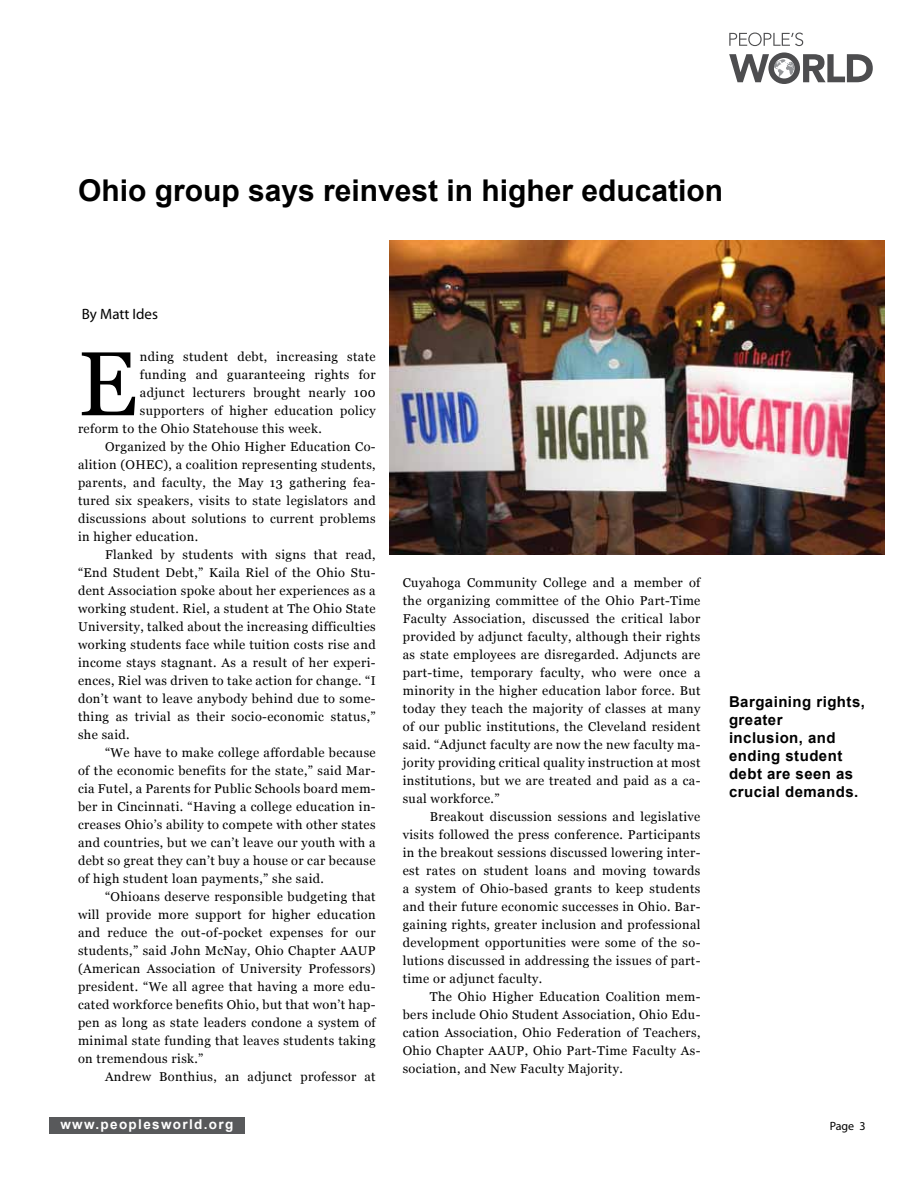
<style>
.page{position:relative;width:918px;height:1188px;background:#fff}
.page>*{position:absolute;margin:0;border:0;box-sizing:border-box;transform-origin:0 0}
.t1{font:90.75px "Georgia";color:#000}
.t2{font:700 30px "Arial";color:#000}
.t3{font:700 15px/18px "Arial";letter-spacing:.03em;color:#000}
.t4{font:15px "Myriad Pro";color:#000}
.t5{font:700 13.5px "Arial";letter-spacing:.1em;color:#fff}
.t6{font:12.75px/18px "Georgia";letter-spacing:.03em;color:#000;text-align:justify}
.t7{font:12px "Myriad Pro";color:#000}
</style>
<div class="page">
<div style="left:49px;top:1118px;width:196px;height:16px;background:#58595b"></div>
<svg style="left:729px;top:33px;width:74px;height:13px"></svg>
<svg style="left:729px;top:52px;width:144px;height:32px"></svg>
<img style="left:389px;top:240px;width:495px;height:315px">
<h2 class="t2" style="left:78px;top:170px;width:647px">Ohio group says reinvest in higher education</h2>
<p class="t4" style="left:82px;top:305px;width:78px">By Matt Ides</p>
<h1 class="t1" style="left:78px;top:329px;width:61px">E</h1>
<p class="t6" style="left:140px;top:348px;width:237px">nding student debt, increasing state</p>
<p class="t6" style="left:140px;top:366px;width:237px">funding and guaranteeing rights for</p>
<p class="t6" style="left:140px;top:384px;width:237px">adjunct lecturers brought nearly 100</p>
<p class="t6" style="left:140px;top:402px;width:237px">supporters of higher education policy</p>
<p class="t6" style="left:78px;top:420px;width:245px">reform to the Ohio Statehouse this week.</p>
<p class="t6" style="left:105px;top:438px;width:272px">Organized by the Ohio Higher Education Co-</p>
<p class="t6" style="left:78px;top:456px;width:299px">alition (OHEC), a coalition representing students,</p>
<p class="t6" style="left:78px;top:474px;width:299px">parents, and faculty, the May 13 gathering fea-</p>
<p class="t6" style="left:78px;top:492px;width:299px">tured six speakers, visits to state legislators and</p>
<p class="t6" style="left:78px;top:510px;width:299px">discussions about solutions to current problems</p>
<p class="t6" style="left:78px;top:528px;width:122px">in higher education.</p>
<p class="t6" style="left:105px;top:546px;width:272px">Flanked by students with signs that read,</p>
<p class="t6" style="left:78px;top:564px;width:299px">“End Student Debt,” Kaila Riel of the Ohio Stu-</p>
<p class="t6" style="left:78px;top:582px;width:299px">dent Association spoke about her experiences as a</p>
<p class="t6" style="left:78px;top:600px;width:299px">working student. Riel, a student at The Ohio State</p>
<p class="t6" style="left:78px;top:618px;width:299px">University, talked about the increasing difficulties</p>
<p class="t6" style="left:78px;top:636px;width:299px">working students face while tuition costs rise and</p>
<p class="t6" style="left:78px;top:654px;width:299px">income stays stagnant. As a result of her experi-</p>
<p class="t6" style="left:78px;top:672px;width:299px">ences, Riel was driven to take action for change. “I</p>
<p class="t6" style="left:78px;top:690px;width:299px">don’t want to leave anybody behind due to some-</p>
<p class="t6" style="left:78px;top:708px;width:299px">thing as trivial as their socio-economic status,”</p>
<p class="t6" style="left:78px;top:726px;width:53px">she said.</p>
<p class="t6" style="left:105px;top:744px;width:272px">“We have to make college affordable because</p>
<p class="t6" style="left:78px;top:762px;width:299px">of the economic benefits for the state,” said Mar-</p>
<p class="t6" style="left:78px;top:780px;width:299px">cia Futel, a Parents for Public Schools board mem-</p>
<p class="t6" style="left:78px;top:798px;width:299px">ber in Cincinnati. “Having a college education in-</p>
<p class="t6" style="left:78px;top:816px;width:299px">creases Ohio’s ability to compete with other states</p>
<p class="t6" style="left:78px;top:834px;width:299px">and countries, but we can’t leave our youth with a</p>
<p class="t6" style="left:78px;top:852px;width:299px">debt so great they can’t buy a house or car because</p>
<p class="t6" style="left:78px;top:870px;width:247px">of high student loan payments,” she said.</p>
<p class="t6" style="left:105px;top:888px;width:272px">“Ohioans deserve responsible budgeting that</p>
<p class="t6" style="left:78px;top:906px;width:299px">will provide more support for higher education</p>
<p class="t6" style="left:78px;top:924px;width:299px">and reduce the out-of-pocket expenses for our</p>
<p class="t6" style="left:78px;top:942px;width:299px">students,” said John McNay, Ohio Chapter AAUP</p>
<p class="t6" style="left:78px;top:960px;width:299px">(American Association of University Professors)</p>
<p class="t6" style="left:78px;top:978px;width:299px">president. “We all agree that having a more edu-</p>
<p class="t6" style="left:78px;top:996px;width:299px">cated workforce benefits Ohio, but that won’t hap-</p>
<p class="t6" style="left:78px;top:1014px;width:299px">pen as long as state leaders condone a system of</p>
<p class="t6" style="left:78px;top:1032px;width:299px">minimal state funding that leaves students taking</p>
<p class="t6" style="left:78px;top:1050px;width:127px">on tremendous risk.”</p>
<p class="t6" style="left:105px;top:1068px;width:272px">Andrew Bonthius, an adjunct professor at</p>
<p class="t5" style="left:60px;top:1116px;width:174px">www.peoplesworld.org</p>
<p class="t6" style="left:403px;top:573px;width:299px">Cuyahoga Community College and a member of the organizing committee of the Ohio Part-Time Faculty Association, discussed the critical labor provided by adjunct faculty, although their rights as state employees are disregarded. Adjuncts are part-time, temporary faculty, who were once a minority in the higher education labor force. But today they teach the majority of classes at many of our public institutions, the Cleveland resident said. “Adjunct faculty are now the new faculty ma&shy;jority providing critical quality instruction at most institutions, but we are treated and paid as a ca&shy;sual workforce.”</p>
<p class="t6" style="left:403px;top:808px;width:299px;text-indent:27px">Breakout discussion sessions and legislative visits followed the press conference. Participants in the breakout sessions discussed lowering inter&shy;est rates on student loans and moving towards a system of Ohio-based grants to keep students and their future economic successes in Ohio. Bar&shy;gaining rights, greater inclusion and professional development opportunities were some of the so&shy;lutions discussed in addressing the issues of part&shy;time or adjunct faculty.</p>
<p class="t6" style="left:403px;top:988px;width:299px;text-indent:27px">The Ohio Higher Education Coalition mem&shy;bers include Ohio Student Association, Ohio Edu&shy;cation Association, Ohio Federation of Teachers, Ohio Chapter AAUP, Ohio Part-Time Faculty As&shy;sociation, and New Faculty Majority.</p>
<p class="t3" style="left:729px;top:693px;width:138px">Bargaining rights, greater<br>inclusion, and ending student debt are seen as crucial demands.</p>
<p class="t7" style="left:830px;top:1118px;width:37px">Page 3</p>
</div>
